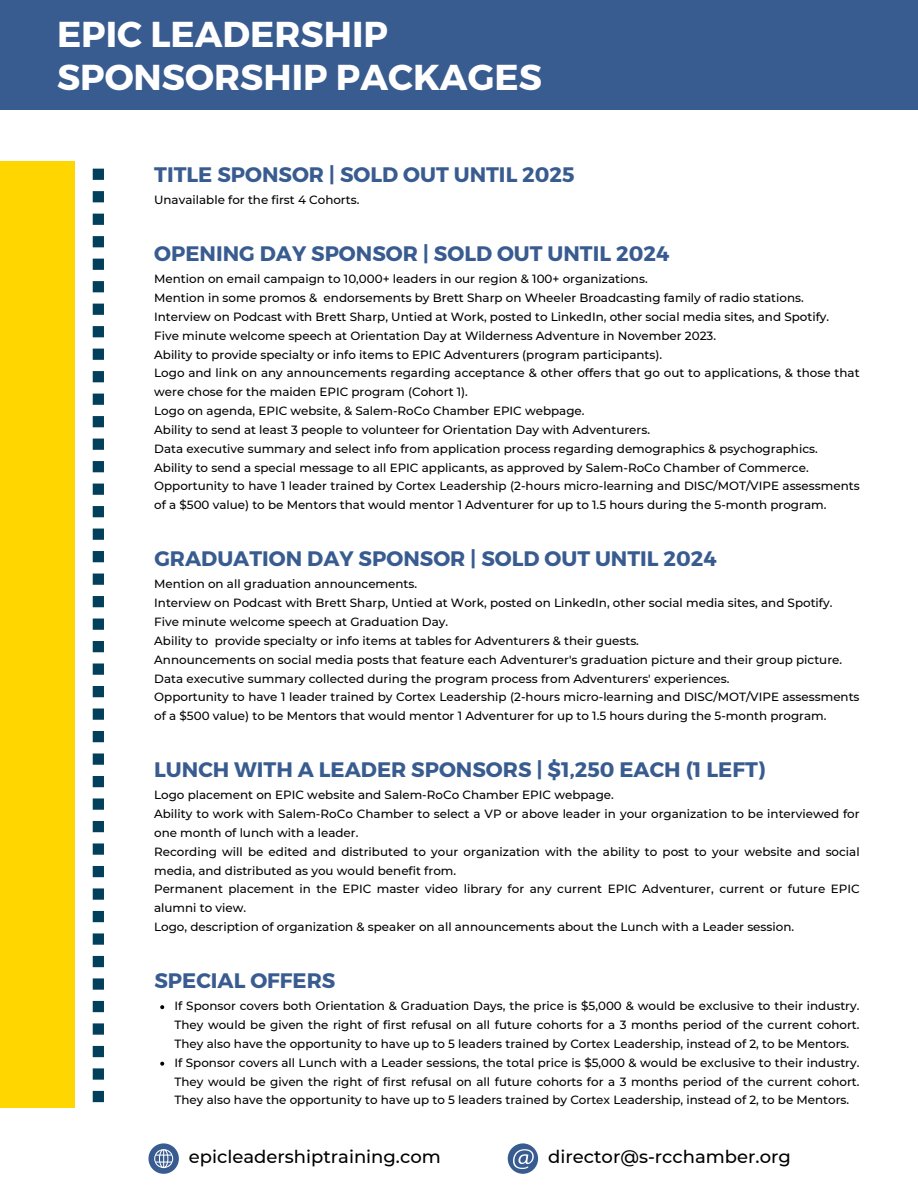
<style>
.page{position:relative;width:918px;height:1188px;background:#fff}
.page>*{position:absolute;margin:0;border:0;box-sizing:border-box;transform-origin:0 0}
.t1{font:700 36px "Montserrat";color:#fff}
.t2{font:700 21px "Montserrat";color:#395c90}
.t3{font:500 18px "Montserrat";color:#000}
.t4{font:500 11.85px/18.9px "Montserrat";color:#000}
</style>
<div class="page">
<div style="left:0;top:161px;width:74px;height:947px;background:#ffd600"></div>
<div style="left:0;top:0;width:918px;height:110px;background:#395c90"></div>
<svg style="left:160px;top:1005px;width:4px;height:4px"></svg>
<svg style="left:160px;top:1062px;width:4px;height:4px"></svg>
<svg style="left:93px;top:169px;width:11px;height:933px"></svg>
<svg style="left:149px;top:1143px;width:30px;height:31px"></svg>
<svg style="left:508px;top:1143px;width:30px;height:31px"></svg>
<p class="t1" style="left:57px;top:11px;width:332px">EPIC LEADERSHIP</p>
<p class="t1" style="left:57px;top:54px;width:486px">SPONSORSHIP PACKAGES</p>
<p class="t2" style="left:154px;top:161px;width:422px">TITLE SPONSOR | SOLD OUT UNTIL 2025</p>
<p class="t4" style="left:154px;top:190px;width:207px">Unavailable for the first 4 Cohorts.</p>
<p class="t2" style="left:154px;top:240px;width:517px">OPENING DAY SPONSOR | SOLD OUT UNTIL 2024</p>
<p class="t4" style="left:154px;top:269px;width:495px">Mention on email campaign to 10,000+ leaders in our region &amp; 100+ organizations.</p>
<p class="t4" style="left:154px;top:288px;width:651px">Mention in some promos &amp; endorsements by Brett Sharp on Wheeler Broadcasting family of radio stations.</p>
<p class="t4" style="left:154px;top:307px;width:677px">Interview on Podcast with Brett Sharp, Untied at Work, posted to LinkedIn, other social media sites, and Spotify.</p>
<p class="t4" style="left:154px;top:326px;width:563px">Five minute welcome speech at Orientation Day at Wilderness Adventure in November 2023.</p>
<p class="t4" style="left:154px;top:345px;width:510px">Ability to provide specialty or info items to EPIC Adventurers (program participants).</p>
<p class="t4" style="left:154px;top:364px;width:707px">Logo and link on any announcements regarding acceptance &amp; other offers that go out to applications, &amp; those that were chose for the maiden EPIC program (Cohort 1).</p>
<p class="t4" style="left:154px;top:401px;width:432px">Logo on agenda, EPIC website, &amp; Salem-RoCo Chamber EPIC webpage.</p>
<p class="t4" style="left:154px;top:420px;width:497px">Ability to send at least 3 people to volunteer for Orientation Day with Adventurers.</p>
<p class="t4" style="left:154px;top:439px;width:665px">Data executive summary and select info from application process regarding demographics &amp; psychographics.</p>
<p class="t4" style="left:154px;top:458px;width:656px">Ability to send a special message to all EPIC applicants, as approved by Salem-RoCo Chamber of Commerce.</p>
<p class="t4" style="left:154px;top:477px;width:707px">Opportunity to have 1 leader trained by Cortex Leadership (2-hours micro-learning and DISC/MOT/VIPE assessments of a $500 value) to be Mentors that would mentor 1 Adventurer for up to 1.5 hours during the 5-month program.</p>
<p class="t2" style="left:154px;top:545px;width:564px">GRADUATION DAY SPONSOR | SOLD OUT UNTIL 2024</p>
<p class="t4" style="left:154px;top:575px;width:264px">Mention on all graduation announcements.</p>
<p class="t4" style="left:154px;top:593px;width:680px">Interview on Podcast with Brett Sharp, Untied at Work, posted on LinkedIn, other social media sites, and Spotify.</p>
<p class="t4" style="left:154px;top:612px;width:296px">Five minute welcome speech at Graduation Day.</p>
<p class="t4" style="left:154px;top:631px;width:486px">Ability to provide specialty or info items at tables for Adventurers &amp; their guests.</p>
<p class="t4" style="left:154px;top:650px;width:689px">Announcements on social media posts that feature each Adventurer's graduation picture and their group picture.</p>
<p class="t4" style="left:154px;top:669px;width:577px">Data executive summary collected during the program process from Adventurers' experiences.</p>
<p class="t4" style="left:154px;top:688px;width:707px">Opportunity to have 1 leader trained by Cortex Leadership (2-hours micro-learning and DISC/MOT/VIPE assessments of a $500 value) to be Mentors that would mentor 1 Adventurer for up to 1.5 hours during the 5-month program.</p>
<p class="t2" style="left:154px;top:756px;width:613px">LUNCH WITH A LEADER SPONSORS | $1,250 EACH (1 LEFT)</p>
<p class="t4" style="left:154px;top:786px;width:461px">Logo placement on EPIC website and Salem-RoCo Chamber EPIC webpage.</p>
<p class="t4" style="left:154px;top:804px;width:707px">Ability to work with Salem-RoCo Chamber to select a VP or above leader in your organization to be interviewed for one month of lunch with a leader.</p>
<p class="t4" style="left:154px;top:842px;width:707px">Recording will be edited and distributed to your organization with the ability to post to your website and social media, and distributed as you would benefit from.</p>
<p class="t4" style="left:154px;top:880px;width:707px">Permanent placement in the EPIC master video library for any current EPIC Adventurer, current or future EPIC alumni to view.</p>
<p class="t4" style="left:154px;top:917px;width:642px">Logo, description of organization &amp; speaker on all announcements about the Lunch with a Leader session.</p>
<p class="t2" style="left:154px;top:967px;width:183px">SPECIAL OFFERS</p>
<p class="t4" style="left:175px;top:996px;width:687px;text-align:justify">If Sponsor covers both Orientation &amp; Graduation Days, the price is $5,000 &amp; would be exclusive to their industry.<br>They would be given the right of first refusal on all future cohorts for a 3 months period of the current cohort.<br>They also have the opportunity to have up to 5 leaders trained by Cortex Leadership, instead of 2, to be Mentors.</p>
<p class="t4" style="left:175px;top:1053px;width:687px;text-align:justify">If Sponsor covers all Lunch with a Leader sessions, the total price is $5,000 &amp; would be exclusive to their industry.<br>They would be given the right of first refusal on all future cohorts for a 3 months period of the current cohort.<br>They also have the opportunity to have up to 5 leaders trained by Cortex Leadership, instead of 2, to be Mentors.</p>
<p class="t3" style="left:189px;top:1145px;width:254px">epicleadershiptraining.com</p>
<p class="t3" style="left:548px;top:1145px;width:244px">director@s-rcchamber.org</p>
</div>
